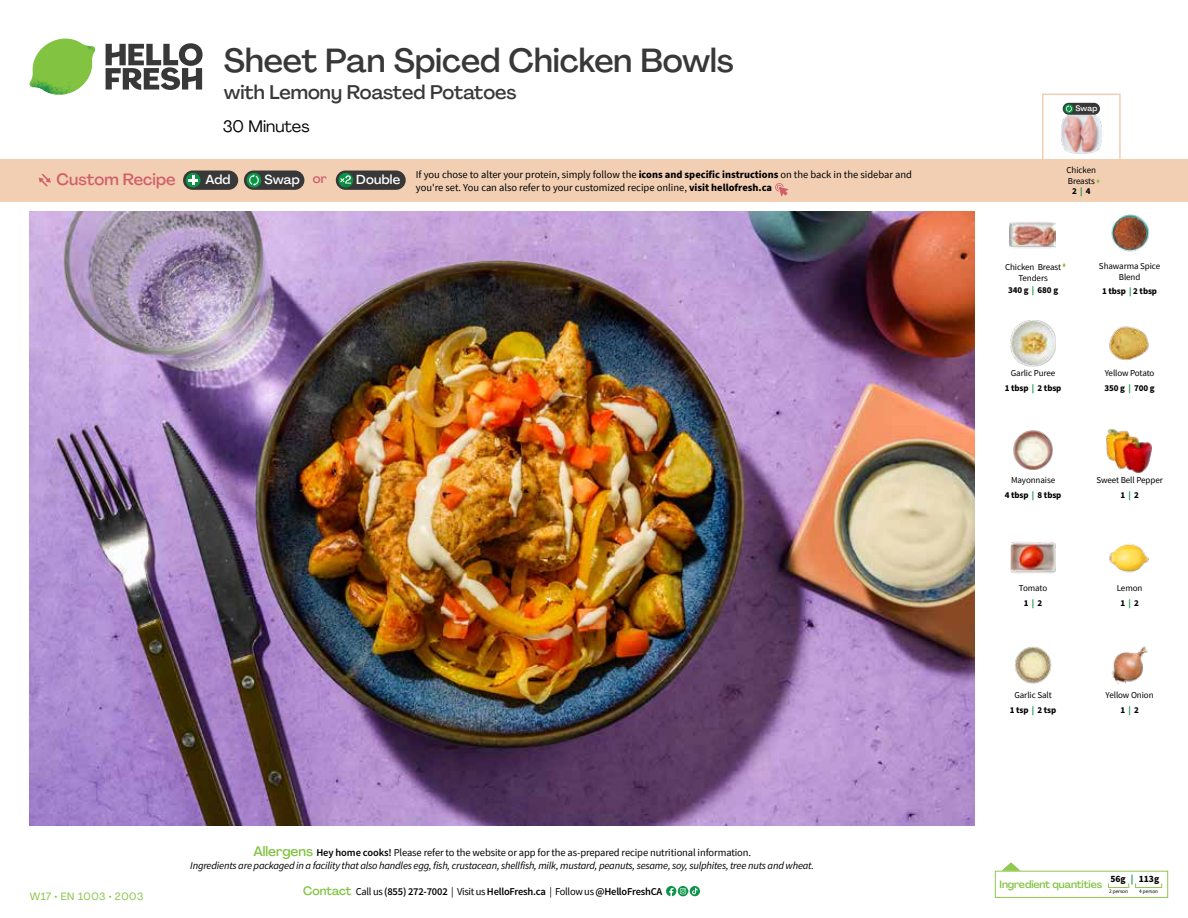
<style>
.page{position:relative;width:1188px;height:918px;background:#fff}
.page>*{position:absolute;margin:0;border:0;box-sizing:border-box;transform-origin:0 0}
.t1{font:500 33px "Agrandir";letter-spacing:-.005em;color:#383839}
.t2{font:500 19.5px "Agrandir";color:#383839}
.t3{font:16.5px "Agrandir";color:#000}
.t4{font:500 16.2px "Agrandir";color:#d15f6a}
.t5{font:500 12.9px "Agrandir";letter-spacing:.015em;color:#fff}
.t6{font:italic 10.5px/13.5px "Source Sans Pro";letter-spacing:-.02em;color:#000;text-align:center}
.t7{font:10.5px "Source Sans Pro";color:#000}
.t8{font:600 10.5px "Source Sans Pro";letter-spacing:-.02em;color:#000}
.t9{font:500 10.5px "Agrandir";letter-spacing:-.01em;color:#82c341}
.t10{font:10.5px "Agrandir";letter-spacing:.05em;color:#82c341}
.t11{font:700 9.6px "Source Sans Pro";color:#000}
.t12{font:9px/14.9px "Source Sans Pro";letter-spacing:-.01em;color:#000;text-align:center}
.t13{font:700 9px "Source Sans Pro";letter-spacing:-.01em;color:#000}
.t14{font:500 7.95px "Agrandir";color:#fff}
.t15{font:5.25px "Source Sans Pro";letter-spacing:-.01em;color:#000}
.s1{color:#d15f6a}
.s2{color:#0b9446}
.s3{font-weight:700}
.s4{font-weight:700;color:#0b9446}
.s5{font-family:"Agrandir";font-weight:500;font-style:normal;font-size:13.5px;color:#82c341}
.s6{font-weight:600;font-style:normal}
.s7{font-style:normal}
.s8{font-family:"Agrandir";font-weight:500;font-size:12px;color:#82c341}
.s9{font-weight:400}
</style>
<div class="page">
<svg style="left:106px;top:43px;width:97px;height:47px"></svg>
<svg style="left:34px;top:39px;width:59px;height:38px"></svg>
<img style="left:65px;top:39px;width:30px;height:25px">
<img style="left:33px;top:60px;width:56px;height:10px">
<img style="left:29px;top:64px;width:58px;height:31px">
<img style="left:64px;top:70px;width:25px;height:24px">
<img style="left:30px;top:211px;width:945px;height:615px">
<svg style="left:690px;top:886px;width:10px;height:10px"></svg>
<svg style="left:666px;top:886px;width:32px;height:10px"></svg>
<svg style="left:1002px;top:862px;width:19px;height:9px"></svg>
<div style="left:995px;top:871px;width:173px;height:27px;border:1px solid #91c84e"></div>
<div style="left:1108px;top:883px;width:21px;height:5px;border:1px solid #91c84e"></div>
<div style="left:1135px;top:883px;width:27px;height:5px;border:1px solid #91c84e"></div>
<img style="left:1011px;top:321px;width:45px;height:45px">
<img style="left:1109px;top:326px;width:40px;height:34px">
<img style="left:1013px;top:430px;width:40px;height:40px">
<img style="left:1106px;top:429px;width:46px;height:44px">
<img style="left:1011px;top:541px;width:45px;height:33px">
<img style="left:1109px;top:544px;width:40px;height:29px">
<img style="left:1014px;top:646px;width:38px;height:38px">
<img style="left:1111px;top:214px;width:39px;height:38px">
<img style="left:1010px;top:222px;width:45px;height:27px">
<img style="left:1111px;top:646px;width:37px;height:38px">
<div style="left:995px;top:160px;width:173px;height:42px;background:#f2cfb3"></div>
<div style="left:0;top:159px;width:1188px;height:42px;background:#f2cfb3"></div>
<svg style="left:39px;top:174px;width:12px;height:13px"></svg>
<div style="left:336px;top:171px;width:70px;height:19px;background:#383839;border-radius:10px"></div>
<svg style="left:338px;top:173px;width:15px;height:15px"></svg>
<div style="left:341px;top:179px;width:11px;height:11px;background:#000;opacity:.35"></div>
<svg style="left:339px;top:175px;width:12px;height:9px"></svg>
<div style="left:244px;top:171px;width:60px;height:19px;background:#383839;border-radius:10px"></div>
<div style="left:247px;top:173px;width:14px;height:15px;background:#0b9446;border-radius:50%"></div>
<svg style="left:249px;top:174px;width:10px;height:12px"></svg>
<div style="left:183px;top:171px;width:55px;height:19px;background:#383839;border-radius:10px"></div>
<div style="left:186px;top:173px;width:14px;height:15px;background:#0b9446;border-radius:50%"></div>
<svg style="left:188px;top:175px;width:10px;height:10px"></svg>
<svg style="left:775px;top:183px;width:13px;height:13px"></svg>
<div style="left:1042px;top:94px;width:79px;height:69px;border:2px solid #f2cfb3"></div>
<img style="left:1061px;top:112px;width:41px;height:42px">
<div style="left:1063px;top:103px;width:37px;height:12px;background:#383839;border-radius:6px"></div>
<svg style="left:1064px;top:104px;width:9px;height:9px"></svg>
<svg style="left:1066px;top:105px;width:6px;height:7px"></svg>
<h3 class="t4" style="left:56px;top:169px;width:121px">Custom Recipe</h3>
<h1 class="t1" style="left:224px;top:40px;width:512px">Sheet Pan Spiced Chicken Bowls</h1>
<h2 class="t2" style="left:224px;top:80px;width:294px">with Lemony Roasted Potatoes</h2>
<h3 class="t3" style="left:223px;top:116px;width:88px">30 Minutes</h3>
<p class="t14" style="left:1075px;top:104px;width:24px">Swap</p>
<p class="t5" style="left:205px;top:172px;width:27px">Add</p>
<p class="t5" style="left:264px;top:172px;width:64px">Swap <span class="s1">or</span></p>
<p class="t5" style="left:356px;top:172px;width:45px">Double</p>
<p class="t12" style="left:1067px;top:164px;width:31px;line-height:11.6px;text-align:left">Chicken<br>Breasts</p>
<p class="t13" style="left:1072px;top:184px;width:20px">2 <span class="s2">|</span> 4</p>
<p class="t7" style="left:416px;top:168px;width:498px">If you chose to alter your protein, simply follow the <span class="s3">icons and specific instructions</span> on the back in the sidebar and</p>
<p class="t7" style="left:416px;top:181px;width:358px">you're set. You can also refer to your customized recipe online, <span class="s3">visit hellofresh.ca</span></p>
<p class="t12" style="left:1005px;top:261px;width:58px;line-height:11.6px">Chicken Breast<br>Tenders<br><span class="s3">340 g</span> <span class="s4">|</span> <span class="s3">680 g</span></p>
<p class="t12" style="left:1099px;top:260px;width:63px;line-height:11.6px">Shawarma Spice<br>Blend</p>
<p class="t13" style="left:1102px;top:285px;width:57px">1 tbsp <span class="s2">|</span> 2 tbsp</p>
<p class="t12" style="left:1005px;top:366px;width:58px">Garlic Puree<br><span class="s3">1 tbsp</span> <span class="s4">|</span> <span class="s3">2 tbsp</span></p>
<p class="t12" style="left:1105px;top:366px;width:52px;text-align:left">Yellow Potato<br><span class="s3">350 g</span> <span class="s4">|</span> <span class="s3">700 g</span></p>
<p class="t12" style="left:1005px;top:473px;width:58px">Mayonnaise<br><span class="s3">4 tbsp</span> <span class="s4">|</span> <span class="s3">8 tbsp</span></p>
<p class="t12" style="left:1096px;top:473px;width:68px">Sweet Bell Pepper<br><span class="s3">1</span> <span class="s4">|</span> <span class="s3">2</span></p>
<p class="t12" style="left:1019px;top:580px;width:30px">Tomato<br><span class="s3">1</span> <span class="s4">|</span> <span class="s3">2</span></p>
<p class="t12" style="left:1117px;top:580px;width:27px">Lemon<br><span class="s3">1</span> <span class="s4">|</span> <span class="s3">2</span></p>
<p class="t12" style="left:1010px;top:688px;width:48px">Garlic Salt<br><span class="s3">1 tsp</span> <span class="s4">|</span> <span class="s3">2 tsp</span></p>
<p class="t12" style="left:1106px;top:688px;width:49px">Yellow Onion<br><span class="s3">1</span> <span class="s4">|</span> <span class="s3">2</span></p>
<p class="t10" style="left:30px;top:890px;width:115px">W17 • EN 1003 • 2003</p>
<p class="t6" style="left:190px;top:846px;width:625px"><span class="s5">Allergens</span> <span class="s6">Hey home cooks!</span> <span class="s7">Please refer to the website or app for the as-prepared recipe nutritional information.<br></span>Ingredients are packaged in a facility that also handles egg, fish, crustacean, shellfish, milk, mustard, peanuts, sesame, soy, sulphites, tree nuts and wheat.</p>
<p class="t8" style="left:303px;top:885px;width:361px"><span class="s8">Contact</span> <span class="s9">Call us</span> (855) 272-7002 <span class="s9">| Visit us</span> HelloFresh.ca <span class="s9">| Follow us</span> @HelloFreshCA</p>
<p class="t11" style="left:1110px;top:872px;width:50px">56g <span class="s2">|</span> 113g</p>
<p class="t15" style="left:1109px;top:888px;width:20px">2 person</p>
<p class="t15" style="left:1139px;top:888px;width:20px">4 person</p>
<p class="t9" style="left:1000px;top:878px;width:104px">Ingredient quantities</p>
</div>
